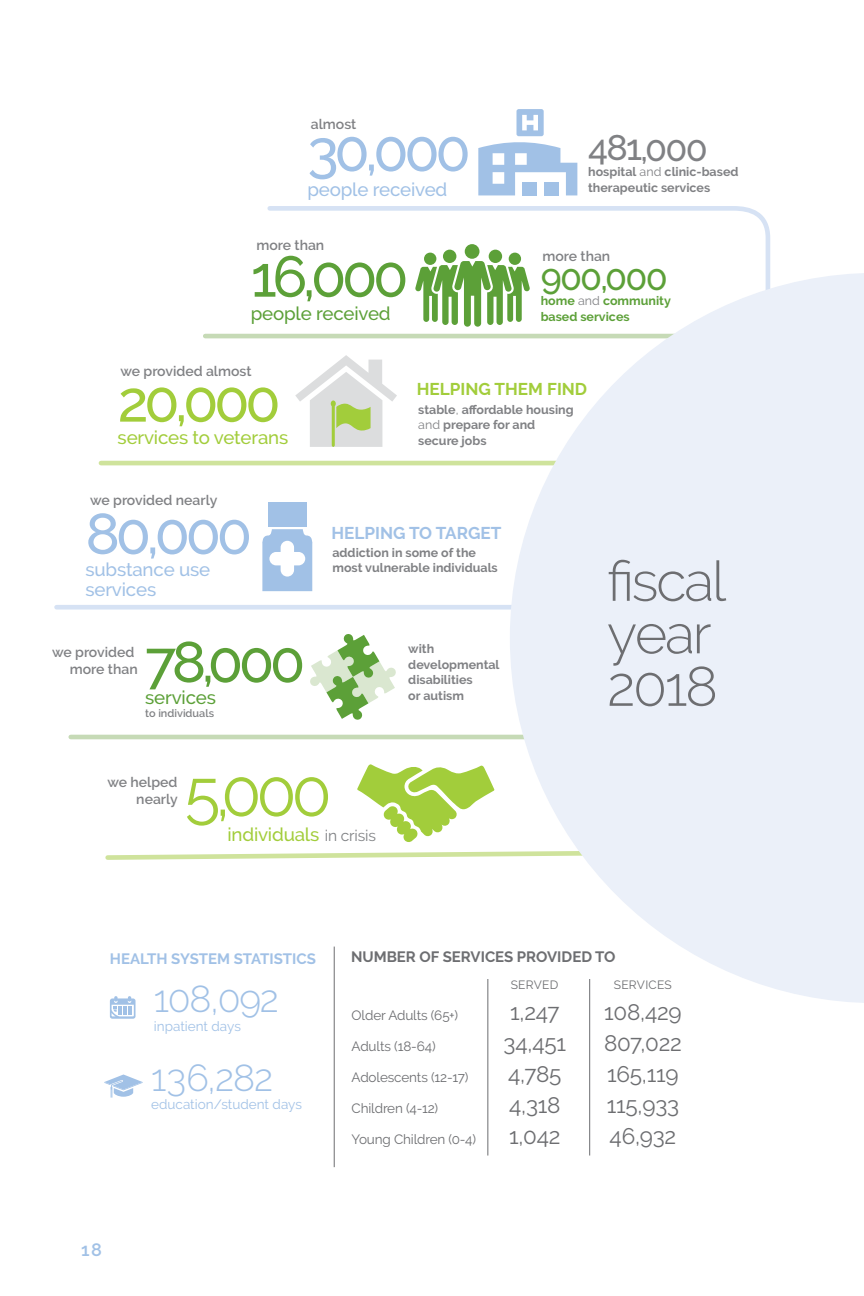
<style>
.page{position:relative;width:864px;height:1296px;background:#fff}
.page>*{position:absolute;margin:0;border:0;box-sizing:border-box;transform-origin:0 0}
.t1{font:65.1px "Raleway";color:#a2cd3b}
.t2{font:500 57.3px "Raleway";letter-spacing:-.075em;color:#a1c1e6}
.t3{font:500 57.3px "Raleway";letter-spacing:-.075em;color:#5ca038}
.t4{font:500 57.3px "Raleway";color:#a2cd3b}
.t5{font:300 55.5px/52.5px "Raleway";letter-spacing:-.04em;color:#6d6e71}
.t6{font:300 37.5px "Raleway";letter-spacing:-.03em;color:#a1c1e6}
.t7{font:500 35.55px "Raleway";letter-spacing:-.05em;color:#808184}
.t8{font:500 35.55px "Raleway";letter-spacing:-.05em;color:#5ca038}
.t9{font:22.5px "Raleway";letter-spacing:-.01em;color:#6d6e71}
.t10{font:500 18.6px "Raleway";letter-spacing:-.01em;color:#a2cd3b}
.t11{font:500 18.6px/20px "Raleway";letter-spacing:-.01em;color:#a1c1e6}
.t12{font:500 18.6px "Raleway";letter-spacing:-.01em;color:#5ca038}
.t13{font:600 18px "Raleway";color:#a1c1e6}
.t14{font:700 17.1px "Raleway";color:#a2cd3b}
.t15{font:700 17.1px "Raleway";color:#a1c1e6}
.t16{font:700 15px "Raleway";color:#6d6e71}
.t17{font:700 15px "Raleway";color:#a1c1e6}
.t18{font:600 13.95px/17.1px "Raleway";color:#808184;text-align:right}
.t19{font:13.5px "Raleway";letter-spacing:-.01em;color:#6d6e71}
.t20{font:13.5px "Raleway";color:#a1c1e6}
.t21{font:700 12.45px/15.5px "Raleway";color:#808184}
.t22{font:700 12.45px/15.5px "Raleway";color:#5ca038}
.t23{font:12px "Raleway";letter-spacing:.025em;color:#6d6e71}
.t24{font:600 10.8px "Raleway";color:#808184}
.s1{font-weight:400}
.s2{font-weight:400;color:#808184}
.s3{font-weight:400;font-size:15.45px;color:#808285}
</style>
<div class="page">
<svg style="left:478px;top:109px;width:99px;height:86px"></svg>
<svg style="left:267px;top:206px;width:504px;height:67px"></svg>
<svg style="left:203px;top:333px;width:307px;height:6px;background:#d2e2c6"></svg>
<svg style="left:98px;top:460px;width:412px;height:6px;background:#d9e9b2"></svg>
<svg style="left:68px;top:734px;width:35px;height:6px"></svg>
<svg style="left:103px;top:591px;width:407px;height:269px"></svg>
<svg style="left:510px;top:273px;width:354px;height:730px;fill:#ebf0f9"></svg>
<svg style="left:415px;top:244px;width:115px;height:83px"></svg>
<div style="left:268px;top:502px;width:39px;height:25px;background:#a1c1e6"></div>
<svg style="left:262px;top:529px;width:51px;height:62px"></svg>
<svg style="left:295px;top:355px;width:102px;height:92px"></svg>
<svg style="left:357px;top:764px;width:138px;height:79px"></svg>
<hr style="left:334px;top:947px;width:1px;height:220px;background:#6d6e71">
<svg style="left:110px;top:996px;width:26px;height:23px"></svg>
<svg style="left:104px;top:1075px;width:39px;height:23px"></svg>
<hr style="left:487px;top:979px;width:1px;height:177px;background:#6d6e71">
<hr style="left:589px;top:979px;width:1px;height:177px;background:#6d6e71">
<p class="t18" style="left:311px;top:116px;width:47px">almost</p>
<h2 class="t2" style="left:307px;top:118px;width:165px">30,000</h2>
<h3 class="t11" style="left:307px;top:179px;width:141px">people received</h3>
<p class="t18" style="left:256px;top:237px;width:69px">more than</p>
<h2 class="t3" style="left:251px;top:243px;width:159px">16,000</h2>
<h3 class="t12" style="left:251px;top:303px;width:141px">people received</h3>
<p class="t18" style="left:120px;top:363px;width:133px">we provided almost</p>
<h3 class="t7" style="left:588px;top:128px;width:121px">481,000</h3>
<p class="t21" style="left:588px;top:164px;width:152px">hospital <span class="s1">and</span> clinic-based therapeutic services</p>
<p class="t18" style="left:542px;top:247px;width:69px">more than</p>
<h3 class="t8" style="left:541px;top:257px;width:129px">900,000</h3>
<p class="t22" style="left:541px;top:293px;width:132px">home <span class="s2">and</span> community based services</p>
<h2 class="t4" style="left:118px;top:368px;width:164px">20,000</h2>
<h3 class="t10" style="left:118px;top:426px;width:172px">services to veterans</h3>
<p class="t18" style="left:90px;top:491px;width:129px">we provided nearly</p>
<h2 class="t2" style="left:85px;top:501px;width:168px">80,000</h2>
<h3 class="t11" style="left:85px;top:559px;width:126px">substance use services</h3>
<p class="t18" style="left:52px;top:644px;width:87px">we provided more than</p>
<h2 class="t3" style="left:145px;top:629px;width:162px">78,000</h2>
<h3 class="t12" style="left:145px;top:687px;width:72px">services</h3>
<p class="t24" style="left:145px;top:707px;width:70px">to individuals</p>
<h3 class="t14" style="left:417px;top:379px;width:172px">HELPING THEM FIND</h3>
<p class="t21" style="left:418px;top:402px;width:157px">stable<span class="s1">,</span> affordable housing <span class="s1">and</span> prepare for and secure jobs</p>
<h3 class="t15" style="left:331px;top:523px;width:172px">HELPING TO TARGET</h3>
<p class="t21" style="left:332px;top:545px;width:167px">addiction in some of the most vulnerable individuals</p>
<h3 class="t5" style="left:607px;top:555px;width:121px">fiscal year<br>2018</h3>
<p class="t21" style="left:408px;top:641px;width:93px">with developmental disabilities<br>or autism</p>
<p class="t18" style="left:107px;top:774px;width:72px">we helped nearly</p>
<h1 class="t1" style="left:185px;top:755px;width:148px">5,000</h1>
<h3 class="t10" style="left:227px;top:824px;width:150px">individuals <span class="s3">in crisis</span></h3>
<p class="t17" style="left:110px;top:950px;width:208px">HEALTH SYSTEM STATISTICS</p>
<h3 class="t6" style="left:154px;top:977px;width:126px">108,092</h3>
<p class="t20" style="left:154px;top:1018px;width:88px">inpatient days</p>
<h3 class="t6" style="left:151px;top:1056px;width:124px">136,282</h3>
<p class="t20" style="left:151px;top:1097px;width:152px">education/student days</p>
<p class="t16" style="left:351px;top:948px;width:266px">NUMBER OF SERVICES PROVIDED TO</p>
<p class="t23" style="left:511px;top:977px;width:49px">SERVED</p>
<p class="t23" style="left:614px;top:977px;width:60px">SERVICES</p>
<p class="t19" style="left:352px;top:1007px;width:108px">Older Adults (65+)</p>
<h3 class="t9" style="left:510px;top:999px;width:51px">1,247</h3>
<h3 class="t9" style="left:604px;top:999px;width:79px">108,429</h3>
<p class="t19" style="left:352px;top:1038px;width:86px">Adults (18-64)</p>
<h3 class="t9" style="left:504px;top:1030px;width:64px">34,451</h3>
<h3 class="t9" style="left:604px;top:1030px;width:79px">807,022</h3>
<p class="t19" style="left:352px;top:1069px;width:118px">Adolescents (12-17)</p>
<h3 class="t9" style="left:508px;top:1061px;width:55px">4,785</h3>
<h3 class="t9" style="left:607px;top:1061px;width:73px">165,119</h3>
<p class="t19" style="left:352px;top:1100px;width:88px">Children (4-12)</p>
<h3 class="t9" style="left:509px;top:1092px;width:53px">4,318</h3>
<h3 class="t9" style="left:607px;top:1092px;width:74px">115,933</h3>
<p class="t19" style="left:352px;top:1131px;width:126px">Young Children (0-4)</p>
<h3 class="t9" style="left:509px;top:1123px;width:53px">1,042</h3>
<h3 class="t9" style="left:610px;top:1123px;width:68px">46,932</h3>
<h3 class="t13" style="left:81px;top:1239px;width:23px">18</h3>
</div>
